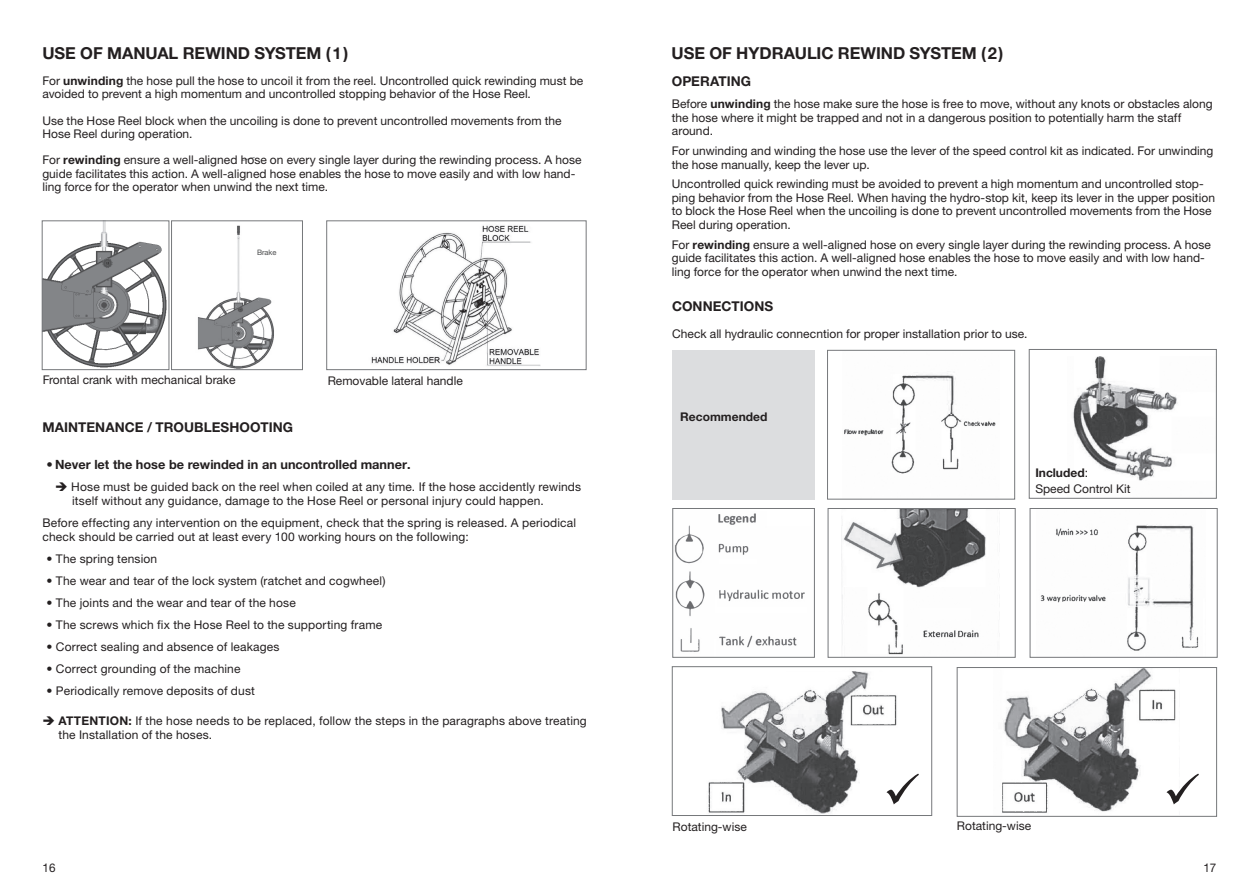
<style>
.page{position:relative;width:1259px;height:893px;background:#fff}
.page>*{position:absolute;margin:0;border:0;box-sizing:border-box;transform-origin:0 0}
.t1{font:700 16.5px "Helvetica Neue LTW1 G";letter-spacing:-.005em;color:#231f20}
.Fließtext{font:700 13.5px "Helvetica Neue LTW1 G";letter-spacing:.005em;color:#231f20}
.Fließtext-2{font:700 12.75px "Helvetica Neue LTW1 G";color:#231f20}
.Fließtext-3{font:12px/13.5px "Helvetica Neue LTW1 G";letter-spacing:.005em;color:#231f20}
.t2{font:700 12px "Helvetica Neue LTW1 G";color:#231f20}
.t3{font:7.5px "Helvetica Neue LTW1 G";color:#4b4c4d}
.s1{font-weight:700}
.s2{font-weight:400}
</style>
<div class="page">
<img style="left:197px;top:225px;width:77px;height:143px">
<div style="left:171px;top:221px;width:132px;height:149px;border:1px solid #76787b"></div>
<img style="left:44px;top:223px;width:123px;height:145px">
<div style="left:42px;top:221px;width:127px;height:149px;border:1px solid #76787b"></div>
<img style="left:371px;top:225px;width:170px;height:141px">
<div style="left:326px;top:221px;width:260px;height:149px;border:1px solid #76787b"></div>
<svg style="left:241px;top:157px;width:14px;height:4px"></svg>
<img style="left:708px;top:671px;width:189px;height:143px">
<div style="left:672px;top:666px;width:260px;height:150px;border:1px solid #76787b"></div>
<img style="left:1002px;top:669px;width:174px;height:144px">
<div style="left:957px;top:667px;width:259px;height:150px;border:1px solid #76787b"></div>
<svg style="left:886px;top:774px;width:33px;height:30px"></svg>
<svg style="left:1166px;top:774px;width:33px;height:30px"></svg>
<img style="left:674px;top:513px;width:131px;height:139px">
<div style="left:672px;top:508px;width:142px;height:149px;border:1px solid #76787b"></div>
<img style="left:1073px;top:356px;width:105px;height:125px">
<div style="left:1029px;top:349px;width:187px;height:149px;border:1px solid #76787b"></div>
<img style="left:1040px;top:525px;width:159px;height:126px">
<div style="left:1030px;top:508px;width:187px;height:149px;border:1px solid #76787b"></div>
<img style="left:844px;top:374px;width:152px;height:100px">
<div style="left:827px;top:350px;width:188px;height:149px;border:1px solid #76787b"></div>
<img style="left:841px;top:510px;width:145px;height:145px">
<div style="left:828px;top:508px;width:187px;height:149px;border:1px solid #76787b"></div>
<div style="left:672px;top:350px;width:142px;height:149px;background:#dcdddf"></div>
<p class="t1" style="left:42px;top:42px;width:307px">USE OF MANUAL REWIND SYSTEM (1)</p>
<p class="Fließtext-3" style="left:42px;top:74px;width:542px">For <span class="s1">unwinding</span> the hose pull the hose to uncoil it from the reel. Uncontrolled quick rewinding must be avoided to prevent a high momentum and uncontrolled stopping behavior of the Hose Reel.</p>
<p class="Fließtext-3" style="left:42px;top:113px;width:521px">Use the Hose Reel block when the uncoiling is done to prevent uncontrolled movements from the<br>Hose Reel during operation.</p>
<p class="Fließtext-3" style="left:42px;top:153px;width:541px">For <span class="s1">rewinding</span> ensure a well-aligned hose on every single layer during the rewinding process. A hose guide facilitates this action. A well-aligned hose enables the hose to move easily and with low hand&shy;ling force for the operator when unwind the next time.</p>
<p class="t3" style="left:257px;top:248px;width:21px">Brake</p>
<p class="Fließtext-3" style="left:43px;top:373px;width:194px">Frontal crank with mechanical brake</p>
<p class="Fließtext-3" style="left:328px;top:374px;width:137px">Removable lateral handle</p>
<p class="Fließtext" style="left:42px;top:419px;width:252px">MAINTENANCE / TROUBLESHOOTING</p>
<p class="Fließtext-2" style="left:47px;top:457px;width:365px"><span class="s2">•</span> Never let the hose be rewinded in an uncontrolled manner.</p>
<p class="Fließtext-3" style="left:72px;top:480px;width:510px;line-height:14.2px;text-indent:-17px">➔ Hose must be guided back on the reel when coiled at any time. If the hose accidently rewinds itself without any guidance, damage to the Hose Reel or personal injury could happen.</p>
<p class="Fließtext-3" style="left:42px;top:516px;width:535px">Before effecting any intervention on the equipment, check that the spring is released. A periodical check should be carried out at least every 100 working hours on the following:</p>
<p class="Fließtext-3" style="left:47px;top:552px;width:112px">• The spring tension</p>
<p class="Fließtext-3" style="left:47px;top:574px;width:340px">• The wear and tear of the lock system (ratchet and cogwheel)</p>
<p class="Fließtext-3" style="left:47px;top:596px;width:251px">• The joints and the wear and tear of the hose</p>
<p class="Fließtext-3" style="left:47px;top:618px;width:337px">• The screws which fix the Hose Reel to the supporting frame</p>
<p class="Fließtext-3" style="left:47px;top:640px;width:234px">• Correct sealing and absence of leakages</p>
<p class="Fließtext-3" style="left:47px;top:662px;width:195px">• Correct grounding of the machine</p>
<p class="Fließtext-3" style="left:47px;top:684px;width:210px">• Periodically remove deposits of dust</p>
<p class="Fließtext-3" style="left:59px;top:714px;width:530px;line-height:14.2px;text-indent:-16px">➔ <span class="s1">ATTENTION:</span> If the hose needs to be replaced, follow the steps in the paragraphs above treating the Installation of the hoses.</p>
<p class="t1" style="left:671px;top:42px;width:333px">USE OF HYDRAULIC REWIND SYSTEM (2)</p>
<p class="Fließtext" style="left:672px;top:73px;width:81px">OPERATING</p>
<p class="Fließtext-3" style="left:672px;top:97px;width:542px">Before <span class="s1">unwinding</span> the hose make sure the hose is free to move, without any knots or obstacles along the hose where it might be trapped and not in a dangerous position to potentially harm the staff around.</p>
<p class="Fließtext-3" style="left:672px;top:144px;width:543px">For unwinding and winding the hose use the lever of the speed control kit as indicated. For unwinding the hose manually, keep the lever up.</p>
<p class="Fließtext-3" style="left:672px;top:177px;width:545px">Uncontrolled quick rewinding must be avoided to prevent a high momentum and uncontrolled stop&shy;ping behavior from the Hose Reel. When having the hydro-stop kit, keep its lever in the upper position to block the Hose Reel when the uncoiling is done to prevent uncontrolled movements from the Hose Reel during operation.</p>
<p class="Fließtext-3" style="left:672px;top:238px;width:541px">For <span class="s1">rewinding</span> ensure a well-aligned hose on every single layer during the rewinding process. A hose guide facilitates this action. A well-aligned hose enables the hose to move easily and with low hand&shy;ling force for the operator when unwind the next time.</p>
<p class="Fließtext" style="left:672px;top:298px;width:103px">CONNECTIONS</p>
<p class="Fließtext-3" style="left:672px;top:326px;width:357px">Check all hydraulic connecntion for proper installation prior to use.</p>
<p class="t2" style="left:680px;top:410px;width:89px">Recommended</p>
<p class="Fließtext-3" style="left:1035px;top:465px;width:97px;line-height:16.2px"><span class="s1">Included</span>:<br>Speed Control Kit</p>
<p class="Fließtext-3" style="left:672px;top:819px;width:76px">Rotating-wise</p>
<p class="Fließtext-3" style="left:957px;top:819px;width:76px">Rotating-wise</p>
<p class="Fließtext-3" style="left:43px;top:861px;width:14px">16</p>
<p class="Fließtext-3" style="left:1203px;top:861px;width:14px">17</p>
</div>
